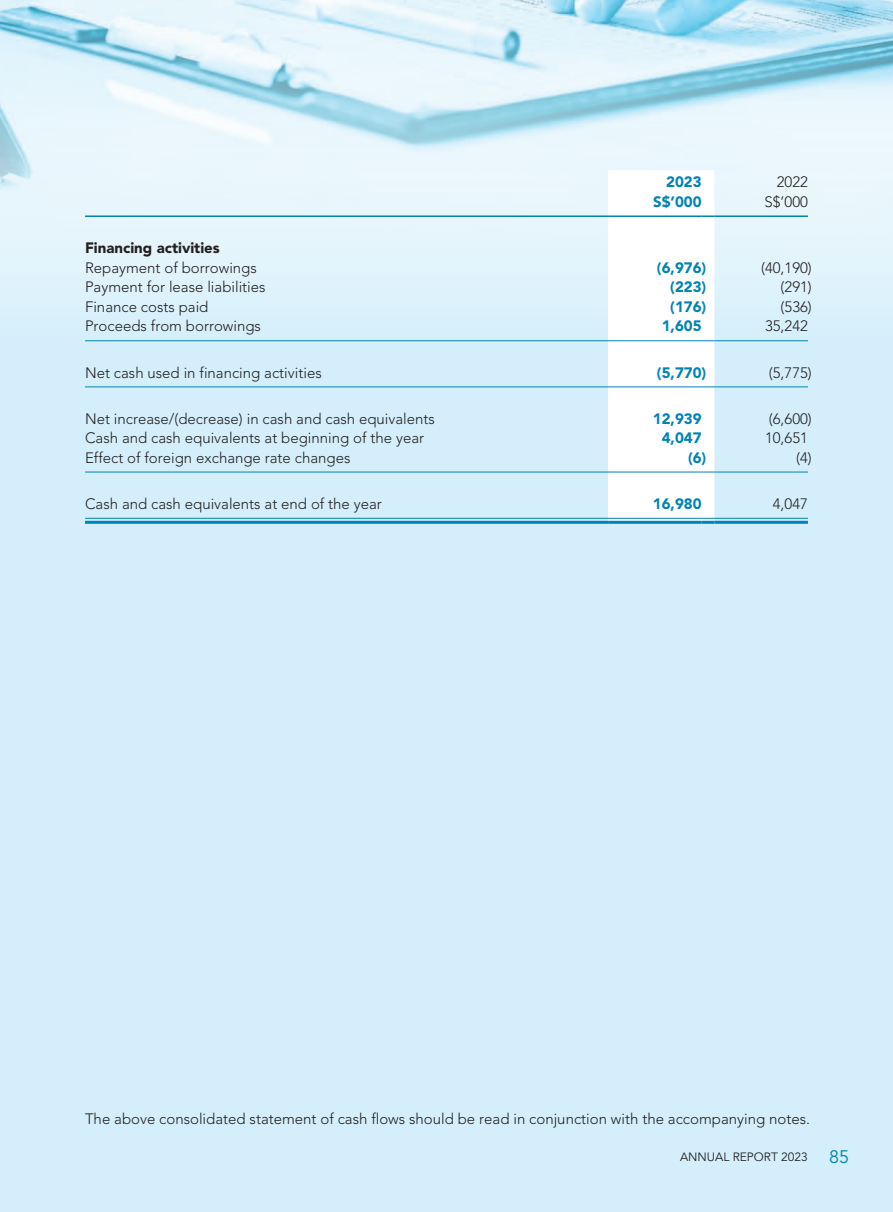
<style>
.page{position:relative;width:893px;height:1212px;background:#fff}
.page>*{position:absolute;margin:0;border:0;box-sizing:border-box;transform-origin:0 0}
.t1{font:300 15px "Avenir LT Std";color:#231f20}
.t2{font:900 15px "Avenir LT Std";color:#0083b6}
.t3{font:900 15px "Avenir LT Std";color:#231f20}
.t4{font:12px "Avenir LT Std";color:#231f20}
.s1{font-size:18px;color:#0083b6}
</style>
<div class="page">
<div style="left:0;top:128px;width:893px;height:1084px;background:#d4effb"></div>
<img style="left:0;top:0;width:893px;height:267px">
<hr style="left:85px;top:340px;width:523px;height:1px;background:#0083b6">
<hr style="left:714px;top:340px;width:94px;height:1px;background:#0083b6">
<hr style="left:85px;top:386px;width:523px;height:1px;background:#0083b6">
<hr style="left:714px;top:386px;width:94px;height:1px;background:#0083b6">
<hr style="left:85px;top:472px;width:523px;height:1px;background:#0083b6">
<hr style="left:714px;top:472px;width:94px;height:1px;background:#0083b6">
<hr style="left:85px;top:215px;width:523px;height:2px;background:#0083b6">
<hr style="left:714px;top:215px;width:94px;height:2px;background:#0083b6">
<hr style="left:85px;top:518px;width:523px;height:1px;background:#0083b6">
<hr style="left:85px;top:521px;width:523px;height:3px;background:#0083b6">
<div style="left:608px;top:170px;width:106px;height:354px;background:#fff"></div>
<hr style="left:714px;top:518px;width:94px;height:1px;background:#0083b6">
<hr style="left:714px;top:521px;width:94px;height:3px;background:#0083b6">
<p class="t2" style="left:666px;top:173px;width:37px">2023</p>
<p class="t1" style="left:777px;top:173px;width:33px">2022</p>
<p class="t2" style="left:653px;top:192px;width:50px">S$’000</p>
<p class="t1" style="left:764px;top:193px;width:45px">S$’000</p>
<p class="t3" style="left:85px;top:239px;width:136px">Financing activities</p>
<p class="t1" style="left:85px;top:259px;width:173px">Repayment of borrowings</p>
<p class="t2" style="left:657px;top:259px;width:51px">(6,976)</p>
<p class="t1" style="left:761px;top:259px;width:52px">(40,190)</p>
<p class="t1" style="left:85px;top:278px;width:182px">Payment for lease liabilities</p>
<p class="t2" style="left:670px;top:278px;width:38px">(223)</p>
<p class="t1" style="left:781px;top:278px;width:33px">(291)</p>
<p class="t1" style="left:85px;top:298px;width:125px">Finance costs paid</p>
<p class="t2" style="left:670px;top:298px;width:38px">(176)</p>
<p class="t1" style="left:781px;top:298px;width:33px">(536)</p>
<p class="t1" style="left:85px;top:317px;width:177px">Proceeds from borrowings</p>
<p class="t2" style="left:662px;top:317px;width:41px">1,605</p>
<p class="t1" style="left:765px;top:317px;width:44px">35,242</p>
<p class="t1" style="left:85px;top:364px;width:238px">Net cash used in financing activities</p>
<p class="t2" style="left:657px;top:363px;width:51px">(5,770)</p>
<p class="t1" style="left:769px;top:364px;width:44px">(5,775)</p>
<p class="t1" style="left:85px;top:410px;width:351px">Net increase/(decrease) in cash and cash equivalents</p>
<p class="t2" style="left:653px;top:409px;width:50px">12,939</p>
<p class="t1" style="left:769px;top:410px;width:44px">(6,600)</p>
<p class="t1" style="left:85px;top:429px;width:341px">Cash and cash equivalents at beginning of the year</p>
<p class="t2" style="left:662px;top:429px;width:41px">4,047</p>
<p class="t1" style="left:765px;top:429px;width:44px">10,651</p>
<p class="t1" style="left:85px;top:449px;width:267px">Effect of foreign exchange rate changes</p>
<p class="t2" style="left:688px;top:448px;width:20px">(6)</p>
<p class="t1" style="left:796px;top:449px;width:17px">(4)</p>
<p class="t1" style="left:85px;top:495px;width:298px">Cash and cash equivalents at end of the year</p>
<p class="t2" style="left:653px;top:494px;width:50px">16,980</p>
<p class="t1" style="left:773px;top:495px;width:37px">4,047</p>
<p class="t1" style="left:85px;top:1110px;width:726px">The above consolidated statement of cash flows should be read in conjunction with the accompanying notes.</p>
<p class="t4" style="left:680px;top:1150px;width:171px">ANNUAL REPORT 2023 <span class="s1">85</span></p>
</div>
